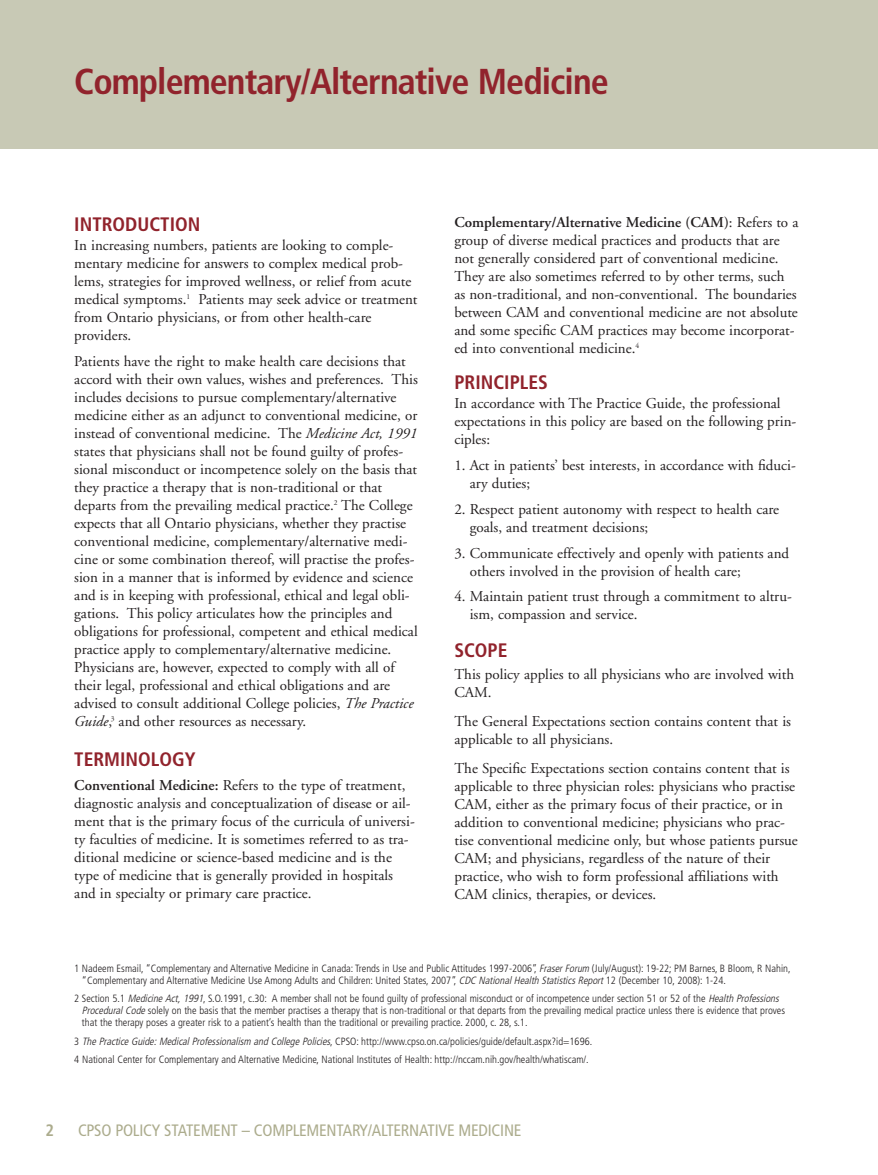
<style>
.page{position:relative;width:878px;height:1175px;background:#fff}
.page>*{position:absolute;margin:0;border:0;box-sizing:border-box;transform-origin:0 0}
.t1{font:700 condensed 36px "Frutiger";letter-spacing:-.025em;color:#91232c}
.t2{font:700 condensed 19.5px "Frutiger";color:#91232c}
.t3{font:condensed 16.5px "Frutiger";letter-spacing:-.015em;color:#acac8d}
.t4{font:700 condensed 16.5px "Frutiger";color:#acac8d}
.t5{font:15px/18px "Adobe Garamond";color:#231f20}
.t6{font:300 condensed 10.5px/12px "Frutiger";color:#231f20}
.s1{font-style:italic}
.s2{font-weight:600}
</style>
<div class="page">
<div style="left:0;top:0;width:878px;height:148px;background:#c8c9b5"></div>
<h1 class="t1" style="left:74px;top:67px;width:536px">Complementary/Alternative Medicine</h1>
<h2 class="t2" style="left:74px;top:216px;width:128px">INTRODUCTION</h2>
<p class="t5" style="left:74px;top:238px;width:345px">In increasing numbers, patients are looking to comple&shy;mentary medicine for answers to complex medical prob&shy;lems, strategies for improved wellness, or relief from acute medical symptoms.<sup>1</sup> Patients may seek advice or treatment from Ontario physicians, or from other health-care providers.</p>
<p class="t5" style="left:74px;top:353px;width:345px">Patients have the right to make health care decisions that accord with their own values, wishes and preferences. This includes decisions to pursue complementary/alternative medicine either as an adjunct to conventional medicine, or instead of conventional medicine. The <span class="s1">Medicine Act, 1991 </span>states that physicians shall not be found guilty of profes&shy;sional misconduct or incompetence solely on the basis that they practice a therapy that is non-traditional or that departs from the prevailing medical practice.<sup>2</sup> The College expects that all Ontario physicians, whether they practise conventional medicine, complementary/alternative medi&shy;cine or some combination thereof, will practise the profes&shy;sion in a manner that is informed by evidence and science and is in keeping with professional, ethical and legal obli&shy;gations. This policy articulates how the principles and obligations for professional, competent and ethical medical practice apply to complementary/alternative medicine.<br>Physicians are, however, expected to comply with all of their legal, professional and ethical obligations and are advised to consult additional College policies, <span class="s1">The Practice Guide</span>,<sup>3</sup> and other resources as necessary.</p>
<h2 class="t2" style="left:74px;top:752px;width:123px">TERMINOLOGY</h2>
<p class="t5" style="left:74px;top:778px;width:342px"><span class="s2">Conventional Medicine:</span> Refers to the type of treatment, diagnostic analysis and conceptualization of disease or ail&shy;ment that is the primary focus of the curricula of universi&shy;ty faculties of medicine. It is sometimes referred to as tra&shy;ditional medicine or science-based medicine and is the type of medicine that is generally provided in hospitals and in specialty or primary care practice.</p>
<p class="t5" style="left:454px;top:214px;width:345px"><span class="s2">Complementary/Alternative Medicine (CAM)</span>: Refers to a group of diverse medical practices and products that are not generally considered part of conventional medicine.<br>They are also sometimes referred to by other terms, such as non-traditional, and non-conventional. The boundaries between CAM and conventional medicine are not absolute and some specific CAM practices may become incorporat&shy;ed into conventional medicine.<sup>4</sup></p>
<h2 class="t2" style="left:454px;top:374px;width:95px">PRINCIPLES</h2>
<p class="t5" style="left:454px;top:396px;width:343px">In accordance with The Practice Guide, the professional expectations in this policy are based on the following prin&shy;ciples:</p>
<p class="t5" style="left:470px;top:457px;width:327px;text-indent:-15px">1. Act in patients’ best interests, in accordance with fiduci&shy;ary duties;</p>
<p class="t5" style="left:470px;top:501px;width:311px;text-indent:-15px">2. Respect patient autonomy with respect to health care goals, and treatment decisions;</p>
<p class="t5" style="left:470px;top:545px;width:321px;text-indent:-15px">3. Communicate effectively and openly with patients and others involved in the provision of health care;</p>
<p class="t5" style="left:470px;top:589px;width:323px;text-indent:-15px">4. Maintain patient trust through a commitment to altru&shy;ism, compassion and service.</p>
<h2 class="t2" style="left:454px;top:642px;width:55px">SCOPE</h2>
<p class="t5" style="left:454px;top:666px;width:341px">This policy applies to all physicians who are involved with<br>CAM.</p>
<p class="t5" style="left:454px;top:713px;width:338px">The General Expectations section contains content that is applicable to all physicians.</p>
<p class="t5" style="left:454px;top:760px;width:345px">The Specific Expectations section contains content that is applicable to three physician roles: physicians who practise CAM, either as the primary focus of their practice, or in addition to conventional medicine; physicians who prac&shy;tise conventional medicine only, but whose patients pursue CAM; and physicians, regardless of the nature of their practice, who wish to form professional affiliations with CAM clinics, therapies, or devices.</p>
<p class="t6" style="left:82px;top:963px;width:710px;text-indent:-8px">1 Nadeem Esmail, “Complementary and Alternative Medicine in Canada: Trends in Use and Public Attitudes 1997-2006”, <span class="s1">FraserForum</span>(July/August): 19-22; PM Barnes, B Bloom, R Nahin, “Complementary and Alternative Medicine Use Among Adults and Children: United States, 2007”, <span class="s1">CDCNationalHealthStatisticsReport</span>12 (December 10, 2008): 1-24.</p>
<p class="t6" style="left:82px;top:993px;width:704px;text-indent:-8px">2 Section 5.1 <span class="s1">MedicineAct,1991</span>, S.O.1991, c.30: A member shall not be found guilty of professional misconduct or of incompetence under section 51 or 52 of the <span class="s1">HealthProfessions<br>ProceduralCode</span>solely on the basis that the member practises a therapy that is non-traditional or that departs from the prevailing medical practice unless there is evidence that proves that the therapy poses a greater risk to a patient’s health than the traditional or prevailing practice. 2000, c. 28, s.1.</p>
<p class="t6" style="left:74px;top:1032px;width:519px;line-height:18.5px">3 <span class="s1">ThePracticeGuide:MedicalProfessionalismandCollegePolicies</span>, CPSO: http://www.cpso.on.ca/policies/guide/default.aspx?id=1696.<br>4 National Center for Complementary and Alternative Medicine, National Institutes of Health: http://nccam.nih.gov/health/whatiscam/.</p>
<p class="t4" style="left:45px;top:1124px;width:10px">2</p>
<p class="t3" style="left:78px;top:1124px;width:445px">CPSO POLICY STATEMENT – COMPLEMENTARY/ALTERNATIVE MEDICINE</p>
</div>
